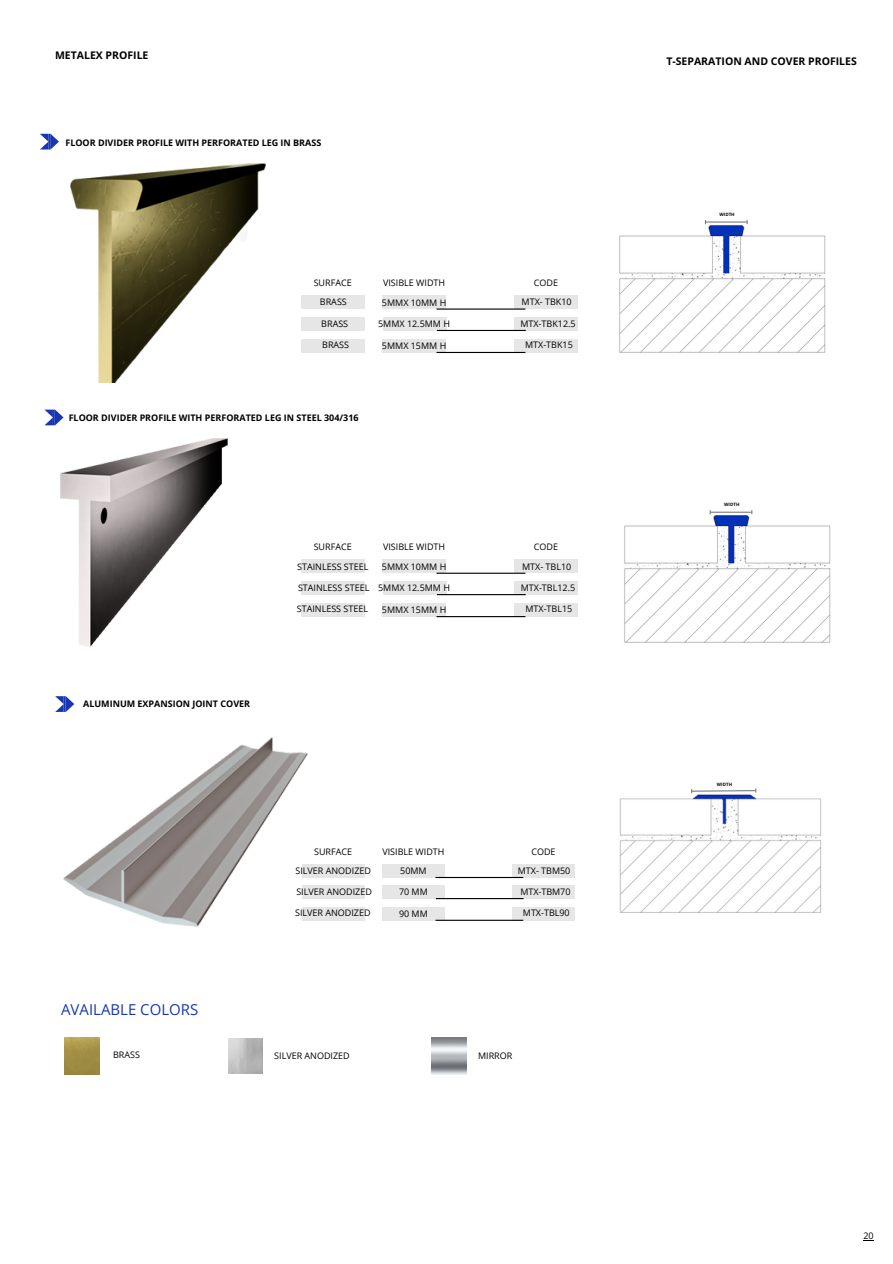
<style>
.page{position:relative;width:893px;height:1264px;background:#fff}
.page>*{position:absolute;margin:0;border:0;box-sizing:border-box;transform-origin:0 0}
.t1{font:15px "Open Sans";color:#1836b2}
.t2{font:700 10.5px "Open Sans";color:#000}
.t3{font:9px "Open Sans";color:#000}
.t4{font:700 9px "Open Sans";color:#000}
.t5{font:700 4.5px "Open Sans";color:#000}
</style>
<div class="page">
<img style="left:71px;top:164px;width:194px;height:218px">
<div style="left:382px;top:295px;width:63px;height:14px;background:#e6e6e6"></div>
<div style="left:514px;top:295px;width:63px;height:14px;background:#e6e6e6"></div>
<div style="left:383px;top:317px;width:63px;height:13px;background:#e6e6e6"></div>
<div style="left:514px;top:317px;width:64px;height:13px;background:#e6e6e6"></div>
<div style="left:382px;top:339px;width:63px;height:13px;background:#e6e6e6"></div>
<div style="left:514px;top:339px;width:63px;height:13px;background:#e6e6e6"></div>
<hr style="left:436px;top:308px;width:89px;height:1px;background:#000">
<hr style="left:437px;top:330px;width:88px;height:1px;background:#000">
<hr style="left:436px;top:352px;width:89px;height:1px;background:#000">
<div style="left:301px;top:295px;width:63px;height:14px;background:#e6e6e6"></div>
<div style="left:301px;top:317px;width:63px;height:13px;background:#e6e6e6"></div>
<div style="left:301px;top:339px;width:63px;height:13px;background:#e6e6e6"></div>
<div style="left:382px;top:559px;width:63px;height:14px;background:#e6e6e6"></div>
<div style="left:514px;top:559px;width:63px;height:14px;background:#e6e6e6"></div>
<div style="left:383px;top:581px;width:63px;height:14px;background:#e6e6e6"></div>
<div style="left:514px;top:581px;width:64px;height:14px;background:#e6e6e6"></div>
<div style="left:382px;top:603px;width:63px;height:13px;background:#e6e6e6"></div>
<div style="left:514px;top:603px;width:63px;height:13px;background:#e6e6e6"></div>
<hr style="left:436px;top:572px;width:89px;height:2px;background:#000">
<hr style="left:437px;top:594px;width:88px;height:1px;background:#000">
<hr style="left:436px;top:616px;width:89px;height:1px;background:#000">
<div style="left:301px;top:559px;width:63px;height:14px;background:#e6e6e6"></div>
<div style="left:301px;top:581px;width:63px;height:14px;background:#e6e6e6"></div>
<div style="left:301px;top:603px;width:63px;height:13px;background:#e6e6e6"></div>
<img style="left:60px;top:438px;width:168px;height:208px">
<img style="left:64px;top:737px;width:244px;height:189px">
<div style="left:382px;top:864px;width:62px;height:13px;background:#e6e6e6"></div>
<div style="left:512px;top:864px;width:62px;height:13px;background:#e6e6e6"></div>
<div style="left:382px;top:885px;width:63px;height:13px;background:#e6e6e6"></div>
<div style="left:512px;top:885px;width:63px;height:13px;background:#e6e6e6"></div>
<div style="left:382px;top:906px;width:62px;height:14px;background:#e6e6e6"></div>
<div style="left:512px;top:906px;width:62px;height:14px;background:#e6e6e6"></div>
<hr style="left:435px;top:877px;width:88px;height:1px;background:#000">
<hr style="left:436px;top:898px;width:87px;height:1px;background:#000">
<hr style="left:435px;top:919px;width:88px;height:1px;background:#000">
<div style="left:302px;top:864px;width:62px;height:13px;background:#e6e6e6"></div>
<div style="left:302px;top:885px;width:62px;height:13px;background:#e6e6e6"></div>
<div style="left:302px;top:906px;width:62px;height:14px;background:#e6e6e6"></div>
<img style="left:228px;top:1038px;width:35px;height:35px">
<img style="left:65px;top:1037px;width:35px;height:37px">
<svg style="left:40px;top:134px;width:19px;height:15px"></svg>
<svg style="left:44px;top:409px;width:20px;height:16px"></svg>
<svg style="left:55px;top:696px;width:19px;height:16px"></svg>
<img style="left:619px;top:221px;width:207px;height:132px">
<hr style="left:705px;top:221px;width:41px;height:1px;background:#7a7a7a">
<img style="left:624px;top:511px;width:207px;height:132px">
<hr style="left:710px;top:511px;width:41px;height:2px;background:#7a7a7a">
<img style="left:619px;top:792px;width:202px;height:120px">
<svg style="left:691px;top:789px;width:65px;height:3px"></svg>
<p class="t2" style="left:55px;top:47px;width:95px">METALEX PROFILE</p>
<p class="t4" style="left:65px;top:136px;width:257px">FLOOR DIVIDER PROFILE WITH PERFORATED LEG IN BRASS</p>
<p class="t3" style="left:313px;top:276px;width:40px">SURFACE</p>
<p class="t3" style="left:320px;top:296px;width:28px">BRASS</p>
<p class="t3" style="left:321px;top:317px;width:28px">BRASS</p>
<p class="t3" style="left:322px;top:338px;width:28px">BRASS</p>
<p class="t3" style="left:383px;top:276px;width:64px">VISIBLE WIDTH</p>
<p class="t3" style="left:534px;top:276px;width:26px">CODE</p>
<p class="t3" style="left:382px;top:296px;width:66px">5MMX 10MM H</p>
<p class="t3" style="left:378px;top:317px;width:73px">5MMX 12.5MM H</p>
<p class="t3" style="left:382px;top:339px;width:66px">5MMX 15MM H</p>
<p class="t3" style="left:521px;top:296px;width:52px">MTX- TBK10</p>
<p class="t3" style="left:520px;top:317px;width:57px">MTX-TBK12.5</p>
<p class="t3" style="left:525px;top:338px;width:49px">MTX-TBK15</p>
<p class="t4" style="left:69px;top:412px;width:291px">FLOOR DIVIDER PROFILE WITH PERFORATED LEG IN STEEL 304/316</p>
<p class="t4" style="left:83px;top:697px;width:168px">ALUMINUM EXPANSION JOINT COVER</p>
<p class="t3" style="left:313px;top:540px;width:40px">SURFACE</p>
<p class="t3" style="left:297px;top:560px;width:73px">STAINLESS STEEL</p>
<p class="t3" style="left:298px;top:581px;width:73px">STAINLESS STEEL</p>
<p class="t3" style="left:297px;top:602px;width:73px">STAINLESS STEEL</p>
<p class="t3" style="left:383px;top:540px;width:64px">VISIBLE WIDTH</p>
<p class="t3" style="left:534px;top:540px;width:26px">CODE</p>
<p class="t3" style="left:382px;top:560px;width:66px">5MMX 10MM H</p>
<p class="t3" style="left:378px;top:581px;width:73px">5MMX 12.5MM H</p>
<p class="t3" style="left:382px;top:603px;width:66px">5MMX 15MM H</p>
<p class="t3" style="left:522px;top:560px;width:51px">MTX- TBL10</p>
<p class="t3" style="left:520px;top:581px;width:56px">MTX-TBL12.5</p>
<p class="t3" style="left:525px;top:602px;width:48px">MTX-TBL15</p>
<p class="t3" style="left:314px;top:845px;width:40px">SURFACE</p>
<p class="t3" style="left:295px;top:864px;width:77px">SILVER ANODIZED</p>
<p class="t3" style="left:296px;top:885px;width:77px">SILVER ANODIZED</p>
<p class="t3" style="left:295px;top:906px;width:77px">SILVER ANODIZED</p>
<p class="t3" style="left:382px;top:845px;width:64px">VISIBLE WIDTH</p>
<p class="t3" style="left:531px;top:845px;width:26px">CODE</p>
<p class="t3" style="left:400px;top:864px;width:28px">50MM</p>
<p class="t3" style="left:399px;top:885px;width:30px">70 MM</p>
<p class="t3" style="left:399px;top:907px;width:30px">90 MM</p>
<p class="t3" style="left:518px;top:864px;width:54px">MTX- TBM50</p>
<p class="t3" style="left:520px;top:885px;width:52px">MTX-TBM70</p>
<p class="t3" style="left:523px;top:906px;width:48px">MTX-TBL90</p>
<p class="t1" style="left:61px;top:999px;width:139px">AVAILABLE COLORS</p>
<p class="t3" style="left:113px;top:1048px;width:28px">BRASS</p>
<p class="t3" style="left:274px;top:1049px;width:77px">SILVER ANODIZED</p>
<p class="t3" style="left:478px;top:1049px;width:36px">MIRROR</p>
<p class="t2" style="left:666px;top:54px;width:192px">T-SEPARATION AND COVER PROFILES</p>
<p class="t5" style="left:719px;top:211px;width:17px">WIDTH</p>
<p class="t5" style="left:724px;top:501px;width:17px">WIDTH</p>
<p class="t5" style="left:717px;top:781px;width:17px">WIDTH</p>
<p class="t3" style="left:863px;top:1229px;width:12px">20</p>
</div>
